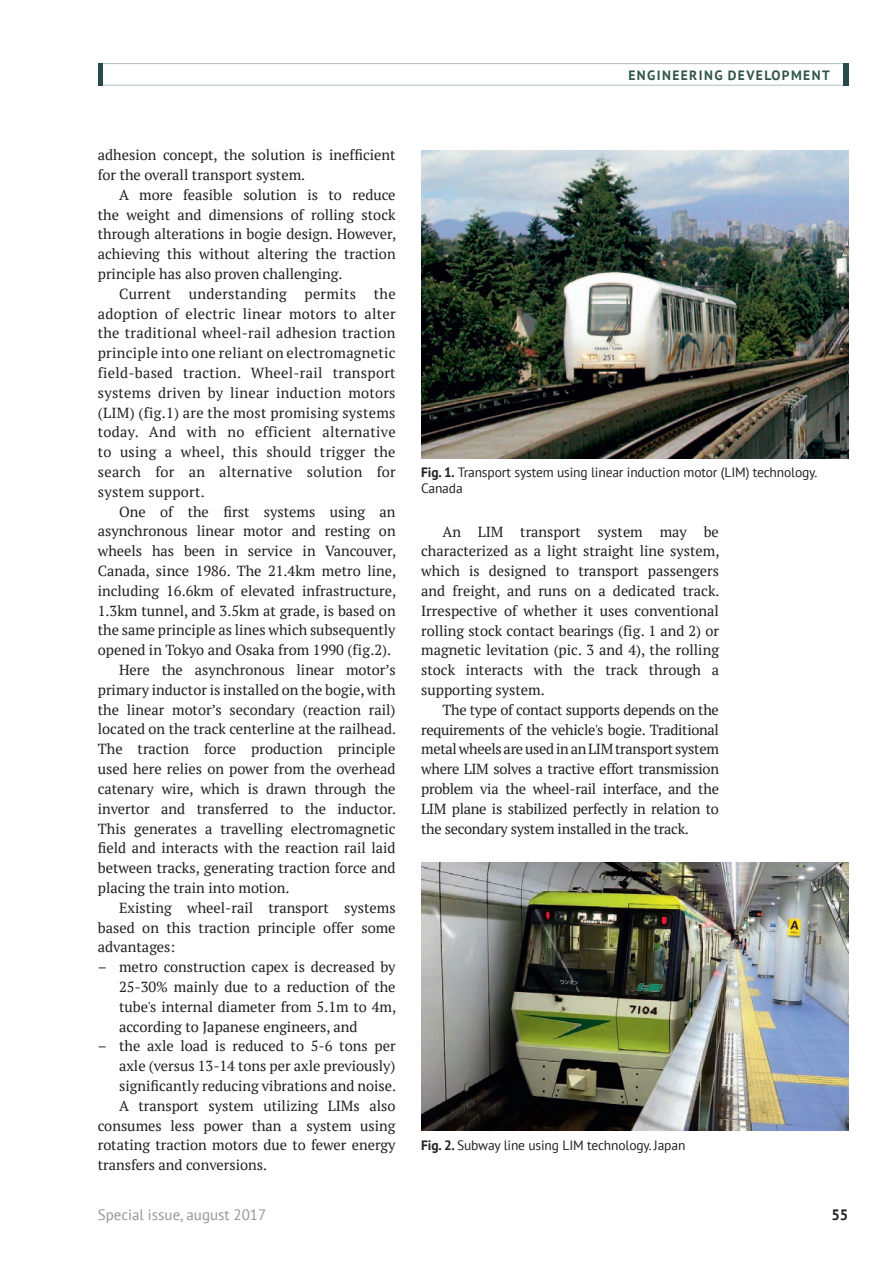
<style>
.page{position:relative;width:893px;height:1263px;background:#fff}
.page>*{position:absolute;margin:0;border:0;box-sizing:border-box;transform-origin:0 0}
.t1{font:15px "PT Sans";color:#939598}
.t2{font:700 15px "PT Sans";color:#231f20}
.t3{font:14.55px/19.8px "PT Serif";color:#231f20;text-align:justify}
.t4{font:14.55px "PT Serif";letter-spacing:.02em;color:#231f20}
.t5{font:14.55px "PT Serif";letter-spacing:-.02em;color:#231f20}
.t6{font:13.5px/16.2px "PT Sans";letter-spacing:-.01em;color:#231f20}
.t7{font:700 13.5px "PT Sans";letter-spacing:.105em;color:#315548}
.s1{font-weight:700}
</style>
<div class="page">
<hr style="left:98px;top:85px;width:750px;height:1px;background:#afc0c1">
<hr style="left:98px;top:63px;width:750px;height:1px;background:#afc0c1">
<div style="left:98px;top:63px;width:5px;height:23px;background:#2a4a4a"></div>
<div style="left:843px;top:63px;width:5px;height:23px;background:#2a4a4a"></div>
<img style="left:421px;top:151px;width:427px;height:307px">
<img style="left:421px;top:862px;width:427px;height:268px">
<p class="t7" style="left:628px;top:66px;width:203px">ENGINEERING DEVELOPMENT</p>
<p class="t3" style="left:98px;top:145px;width:299px">adhesion concept, the solution is inefficient</p>
<p class="t3" style="left:98px;top:165px;width:209px">for the overall transport system.</p>
<p class="t3" style="left:119px;top:185px;width:278px">A more feasible solution is to reduce</p>
<p class="t3" style="left:98px;top:204px;width:299px">the weight and dimensions of rolling stock</p>
<p class="t3" style="left:98px;top:224px;width:300px">through alterations in bogie design. However,</p>
<p class="t3" style="left:98px;top:244px;width:299px">achieving this without altering the traction</p>
<p class="t3" style="left:98px;top:264px;width:246px">principle has also proven challenging.</p>
<p class="t4" style="left:119px;top:284px;width:278px">Current understanding permits the</p>
<p class="t4" style="left:98px;top:304px;width:299px">adoption of electric linear motors to alter</p>
<p class="t4" style="left:98px;top:324px;width:299px">the traditional wheel-rail adhesion traction</p>
<p class="t4" style="left:98px;top:344px;width:299px">principle into one reliant on electromagnetic</p>
<p class="t4" style="left:98px;top:363px;width:299px">field-based traction. Wheel-rail transport</p>
<p class="t4" style="left:98px;top:383px;width:299px">systems driven by linear induction motors</p>
<p class="t4" style="left:98px;top:403px;width:299px">(LIM) (fig.1) are the most promising systems</p>
<p class="t4" style="left:98px;top:423px;width:299px">today. And with no efficient alternative</p>
<p class="t4" style="left:98px;top:443px;width:299px">to using a wheel, this should trigger the</p>
<p class="t4" style="left:98px;top:462px;width:299px">search for an alternative solution for</p>
<p class="t4" style="left:98px;top:482px;width:109px">system support.</p>
<p class="t3" style="left:119px;top:501px;width:278px">One of the first systems using an</p>
<p class="t3" style="left:98px;top:521px;width:299px">asynchronous linear motor and resting on</p>
<p class="t3" style="left:98px;top:541px;width:300px">wheels has been in service in Vancouver,</p>
<p class="t3" style="left:98px;top:561px;width:300px">Canada, since 1986. The 21.4km metro line,</p>
<p class="t3" style="left:98px;top:581px;width:300px">including 16.6km of elevated infrastructure,</p>
<p class="t3" style="left:98px;top:600px;width:299px">1.3km tunnel, and 3.5km at grade, is based on</p>
<p class="t3" style="left:98px;top:620px;width:299px">the same principle as lines which subsequently</p>
<p class="t3" style="left:98px;top:640px;width:295px">opened in Tokyo and Osaka from 1990 (fig.2).</p>
<p class="t3" style="left:119px;top:660px;width:278px">Here the asynchronous linear motor’s</p>
<p class="t3" style="left:98px;top:680px;width:299px">primary inductor is installed on the bogie, with</p>
<p class="t3" style="left:98px;top:699px;width:299px">the linear motor’s secondary (reaction rail)</p>
<p class="t3" style="left:98px;top:719px;width:300px">located on the track centerline at the railhead.</p>
<p class="t3" style="left:98px;top:739px;width:299px">The traction force production principle</p>
<p class="t3" style="left:98px;top:759px;width:299px">used here relies on power from the overhead</p>
<p class="t3" style="left:98px;top:779px;width:299px">catenary wire, which is drawn through the</p>
<p class="t3" style="left:98px;top:798px;width:300px">invertor and transferred to the inductor.</p>
<p class="t3" style="left:98px;top:818px;width:299px">This generates a travelling electromagnetic</p>
<p class="t3" style="left:98px;top:838px;width:299px">field and interacts with the reaction rail laid</p>
<p class="t3" style="left:98px;top:858px;width:299px">between tracks, generating traction force and</p>
<p class="t3" style="left:98px;top:878px;width:193px">placing the train into motion.</p>
<p class="t3" style="left:119px;top:897px;width:278px">Existing wheel-rail transport systems</p>
<p class="t3" style="left:98px;top:917px;width:299px">based on this traction principle offer some</p>
<p class="t3" style="left:98px;top:937px;width:79px">advantages:</p>
<p class="t3" style="left:119px;top:957px;width:279px;text-indent:-21px">– metro construction capex is decreased by 25-30% mainly due to a reduction of the tube's internal diameter from 5.1m to 4m, according to Japanese engineers, and</p>
<p class="t3" style="left:98px;top:1036px;width:299px">– the axle load is reduced to 5-6 tons per</p>
<p class="t3" style="left:119px;top:1056px;width:278px">axle (versus 13-14 tons per axle previously)</p>
<p class="t3" style="left:119px;top:1076px;width:279px">significantly reducing vibrations and noise.</p>
<p class="t3" style="left:119px;top:1095px;width:278px">A transport system utilizing LIMs also</p>
<p class="t3" style="left:98px;top:1115px;width:299px">consumes less power than a system using</p>
<p class="t3" style="left:98px;top:1135px;width:299px">rotating traction motors due to fewer energy</p>
<p class="t3" style="left:98px;top:1155px;width:171px">transfers and conversions.</p>
<p class="t6" style="left:421px;top:464px;width:398px"><span class="s1">FIG. 1.</span> Transport system using linear induction motor (LIM) technology.<br>Canada</p>
<p class="t3" style="left:442px;top:521px;width:278px">An LIM transport system may be</p>
<p class="t3" style="left:421px;top:541px;width:300px">characterized as a light straight line system,</p>
<p class="t3" style="left:421px;top:561px;width:299px">which is designed to transport passengers</p>
<p class="t3" style="left:421px;top:581px;width:300px">and freight, and runs on a dedicated track.</p>
<p class="t3" style="left:421px;top:600px;width:299px">Irrespective of whether it uses conventional</p>
<p class="t3" style="left:421px;top:620px;width:299px">rolling stock contact bearings (fig. 1 and 2) or</p>
<p class="t3" style="left:421px;top:640px;width:299px">magnetic levitation (pic. 3 and 4), the rolling</p>
<p class="t3" style="left:421px;top:660px;width:299px">stock interacts with the track through a</p>
<p class="t3" style="left:421px;top:680px;width:125px">supporting system.</p>
<p class="t5" style="left:442px;top:700px;width:278px">The type of contact supports depends on the</p>
<p class="t5" style="left:421px;top:720px;width:299px">requirements of the vehicle's bogie. Traditional</p>
<p class="t5" style="left:421px;top:740px;width:299px">metal wheels are used in an LIM transport system</p>
<p class="t5" style="left:421px;top:759px;width:299px">where LIM solves a tractive effort transmission</p>
<p class="t5" style="left:421px;top:779px;width:299px">problem via the wheel-rail interface, and the</p>
<p class="t5" style="left:421px;top:799px;width:299px">LIM plane is stabilized perfectly in relation to</p>
<p class="t5" style="left:421px;top:819px;width:269px">the secondary system installed in the track.</p>
<p class="t6" style="left:421px;top:1137px;width:266px"><span class="s1">FIG. 2.</span> Subway line using LIM technology. Japan</p>
<p class="t1" style="left:98px;top:1205px;width:170px">Special issue, august 2017</p>
<p class="t2" style="left:831px;top:1205px;width:19px">55</p>
</div>
